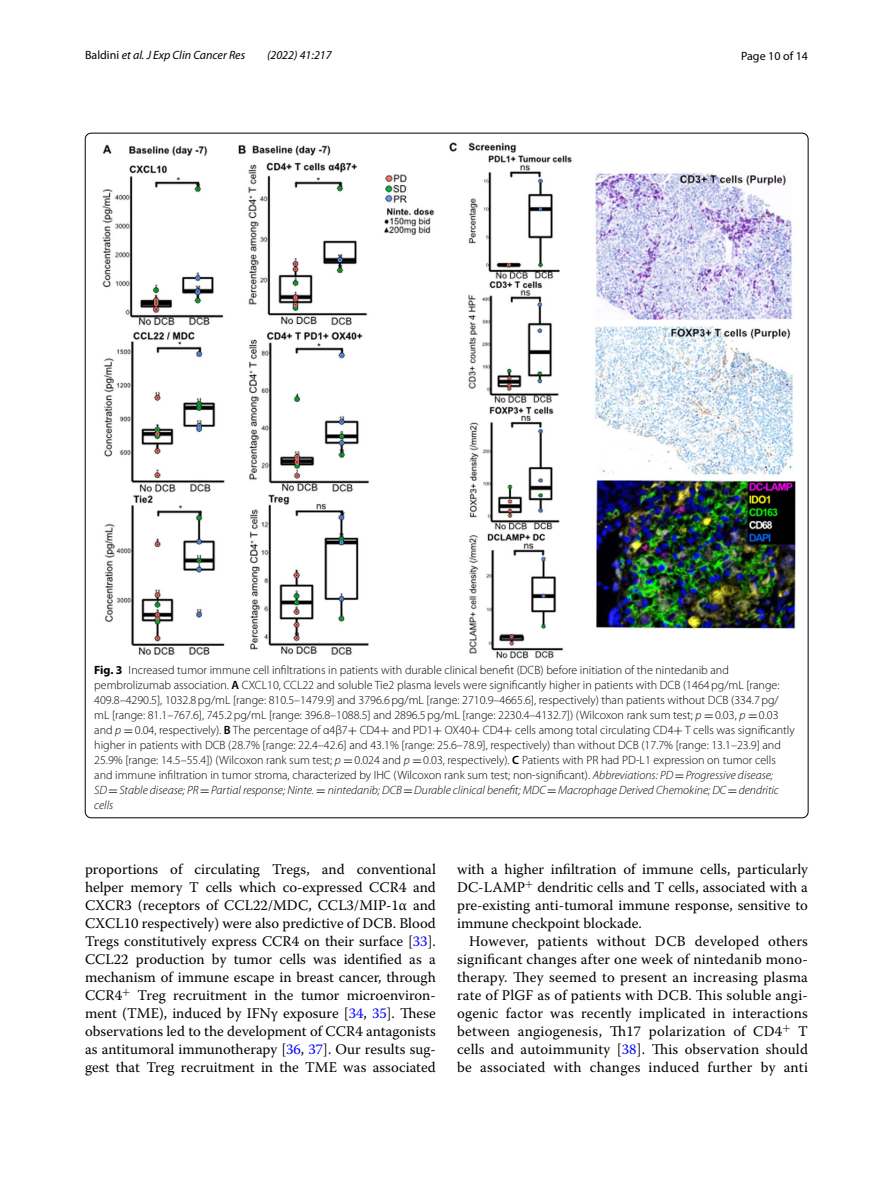
<style>
.page{position:relative;width:893px;height:1187px;background:#fff}
.page>*{position:absolute;margin:0;border:0;box-sizing:border-box;transform-origin:0 0}
.t1{font:14.7px/18px "Warnock Pro";letter-spacing:.005em;color:#000;text-align:justify}
.t2{font:300 12px/15px "Myriad Pro";color:#000}
.t3{font:italic 12px "Myriad Pro";color:#000}
.t4{font:12px "Myriad Pro";color:#000}
.s1{font-style:normal}
.s2{font-weight:700}
.s3{font-weight:600}
.s4{font-style:italic}
.s5{font-family:"MTSY";font-weight:400}
.s6{color:#00f}
</style>
<div class="page">
<img style="left:102px;top:142px;width:694px;height:516px">
<p class="t3" style="left:85px;top:48px;width:162px"><span class="s1">Baldini</span> et al. J Exp Clin Cancer Res</p>
<p class="t3" style="left:267px;top:48px;width:66px">(2022) 41:217</p>
<p class="t4" style="left:741px;top:48px;width:68px">Page 10 of 14</p>
<p class="t2" style="left:94px;top:662px;width:702px"><span class="s2">Fig. 3</span> Increased tumor immune cell infiltrations in patients with durable clinical benefit (DCB) before initiation of the nintedanib and pembrolizumab association. <span class="s3">A</span> CXCL10, CCL22 and soluble Tie2 plasma levels were significantly higher in patients with DCB (1464pg/mL [range:<br>409.8–4290.5], 1032.8pg/mL [range: 810.5–1479.9] and 3796.6pg/mL [range: 2710.9–4665.6], respectively) than patients without DCB (334.7pg/ mL [range: 81.1–767.6], 745.2pg/mL [range: 396.8–1088.5] and 2896.5pg/mL [range: 2230.4–4132.7]) (Wilcoxon rank sum test; <span class="s4">p</span> <span class="s5">=</span>0.03, <span class="s4">p</span> <span class="s5">=</span>0.03 and <span class="s4">p</span> <span class="s5">=</span>0.04, respectively). <span class="s3">B</span> The percentage of α4β7<span class="s5">+</span> CD4<span class="s5">+</span> and PD1<span class="s5">+</span> OX40<span class="s5">+</span> CD4<span class="s5">+</span> cells among total circulating CD4<span class="s5">+</span> T cells was significantly higher in patients with DCB (28.7% [range: 22.4–42.6] and 43.1% [range: 25.6–78.9], respectively) than without DCB (17.7% [range: 13.1–23.9] and 25.9% [range: 14.5–55.4]) (Wilcoxon rank sum test; <span class="s4">p</span> <span class="s5">=</span>0.024 and <span class="s4">p</span> <span class="s5">=</span>0.03, respectively). <span class="s3">C</span> Patients with PR had PD-L1 expression on tumor cells and immune infiltration in tumor stroma, characterized by IHC (Wilcoxon rank sum test; non-significant). <span class="s4">Abbreviations: PD</span><span class="s5">=</span><span class="s4">Progressive disease; SD</span><span class="s5">=</span><span class="s4">Stable disease; PR</span><span class="s5">=</span><span class="s4">Partial response; Ninte.</span> <span class="s5">=</span> <span class="s4">nintedanib; DCB</span><span class="s5">=</span><span class="s4">Durable clinical benefit; MDC</span><span class="s5">=</span><span class="s4">Macrophage Derived Chemokine; DC</span><span class="s5">=</span><span class="s4">dendritic cells</span></p>
<p class="t1" style="left:85px;top:860px;width:352px">proportions of circulating Tregs, and conventional helper memory T cells which co-expressed CCR4 and CXCR3 (receptors of CCL22/MDC, CCL3/MIP-1α and CXCL10 respectively) were also predictive of DCB. Blood Tregs constitutively express CCR4 on their surface [<span class="s6">33</span>].<br>CCL22 production by tumor cells was identified as a mechanism of immune escape in breast cancer, through CCR4<sup>+</sup> Treg recruitment in the tumor microenviron&shy;ment (TME), induced by IFNγ exposure [<span class="s6">34</span>, <span class="s6">35</span>]. These observations led to the development of CCR4 antagonists as antitumoral immunotherapy [<span class="s6">36</span>, <span class="s6">37</span>]. Our results sug&shy;gest that Treg recruitment in the TME was associated</p>
<p class="t1" style="left:457px;top:860px;width:352px">with a higher infiltration of immune cells, particularly DC-LAMP<sup>+</sup> dendritic cells and T cells, associated with a pre-existing anti-tumoral immune response, sensitive to immune checkpoint blockade.</p>
<p class="t1" style="left:457px;top:932px;width:352px;text-indent:12px">However, patients without DCB developed others significant changes after one week of nintedanib mono&shy;therapy. They seemed to present an increasing plasma rate of PlGF as of patients with DCB. This soluble angi&shy;ogenic factor was recently implicated in interactions between angiogenesis, Th17 polarization of CD4<sup>+</sup> T cells and autoimmunity [<span class="s6">38</span>]. This observation should be associated with changes induced further by anti</p>
</div>
